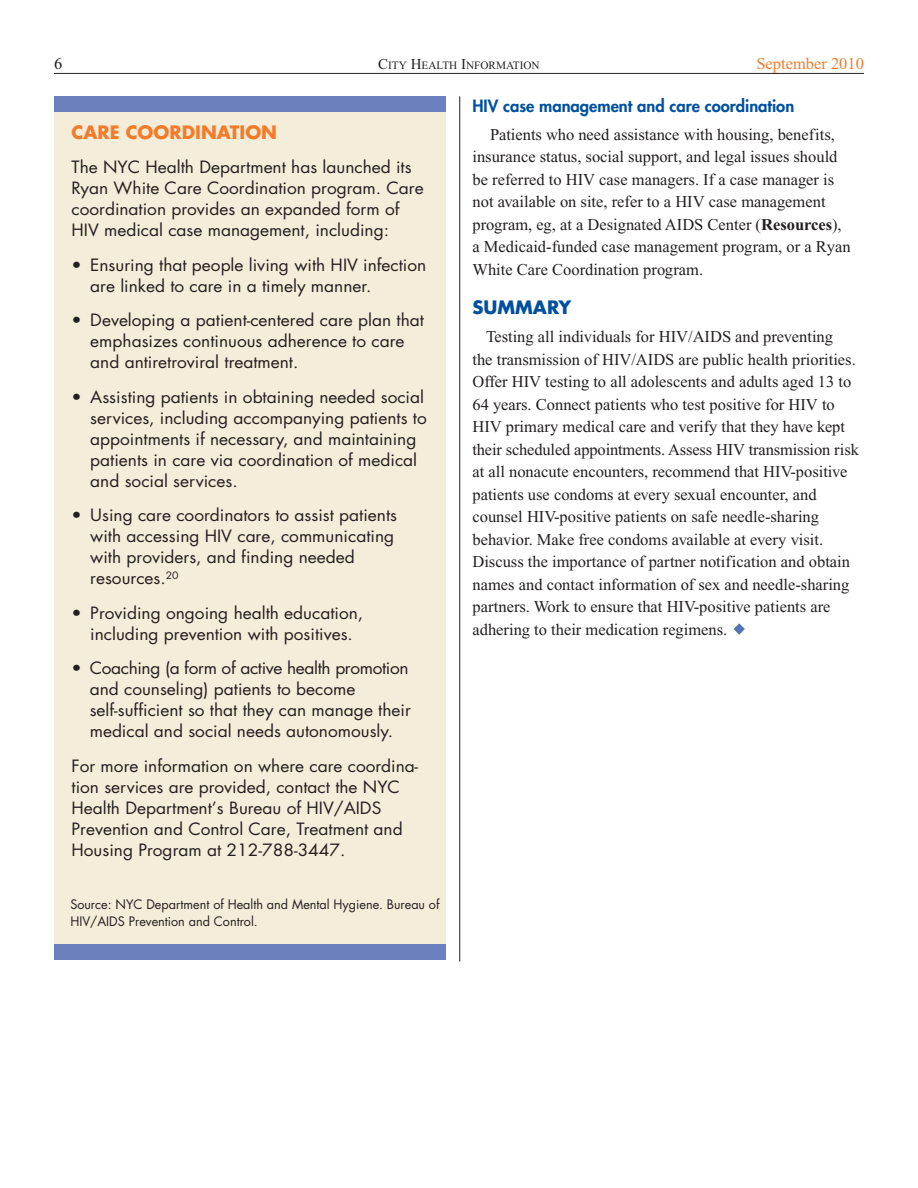
<style>
.page{position:relative;width:918px;height:1188px;background:#fff}
.page>*{position:absolute;margin:0;border:0;box-sizing:border-box;transform-origin:0 0}
.t1{font:700 18px "Futura";color:#f47b2a}
.t2{font:700 18px "Futura";color:#01509f}
.t3{font:16.5px/21px "Futura";color:#231f20;scale:1.05 1}
.t4{font:16.5px/22.5px "Times New Roman";color:#231f20}
.t5{font:800 16.5px "Futura";color:#01509f}
.t6{font:16.5px "Times New Roman";color:#f47b2a}
.t7{font:12.75px/16.8px "Futura";color:#231f20}
.t8{font:11.25px "Times New Roman";color:#231f20}
.s1{font-size:15px}
.s2{font-weight:700}
</style>
<div class="page">
<svg style="left:734px;top:623px;width:11px;height:12px"></svg>
<hr style="left:459px;top:96px;width:1px;height:866px;background:#231f20">
<div style="left:54px;top:96px;width:392px;height:864px;background:#6b80bc"></div>
<div style="left:54px;top:112px;width:392px;height:831px;background:#f4edd9"></div>
<hr style="left:54px;top:73px;width:810px;height:1px;background:#231f20">
<p class="t4" style="left:54px;top:53px;width:10px">6</p>
<p class="t8" style="left:378px;top:61px;width:163px"><span class="s1">C</span>ITY <span class="s1">H</span>EALTH <span class="s1">I</span>NFORMATION</p>
<p class="t6" style="left:756px;top:57px;width:109px">September 2010</p>
<p class="t1" style="left:72px;top:124px;width:207px">CARE COORDINATION</p>
<p class="t3" style="left:72px;top:158px;width:337px">The NYC Health Department has launched its Ryan White Care Coordination program. Care coordination provides an expanded form of HIV medical case management, including:</p>
<p class="t3" style="left:90px;top:256px;width:322px;text-indent:-19px">• Ensuring that people living with HIV infection are linked to care in a timely manner.</p>
<p class="t3" style="left:90px;top:311px;width:319px;text-indent:-19px">• Developing a patient-centered care plan that emphasizes continuous adherence to care and antiretroviral treatment.</p>
<p class="t3" style="left:90px;top:388px;width:322px;text-indent:-19px">• Assisting patients in obtaining needed social services, including accompanying patients to appointments if necessary, and maintaining patients in care via coordination of medical and social services.</p>
<p class="t3" style="left:90px;top:506px;width:294px;text-indent:-19px">• Using care coordinators to assist patients with accessing HIV care, communicating with providers, and finding needed resources.<sup>20</sup></p>
<p class="t3" style="left:72px;top:604px;width:279px;text-align:center">• Providing ongoing health education, including prevention with positives.</p>
<p class="t3" style="left:90px;top:659px;width:307px;text-indent:-18px">• Coaching (a form of active health promotion and counseling) patients to become self-sufficient so that they can manage their medical and social needs autonomously.</p>
<p class="t3" style="left:72px;top:757px;width:332px">For more information on where care coordina&shy;tion services are provided, contact the NYC Health Department’s Bureau of HIV/AIDS Prevention and Control Care, Treatment and Housing Program at 212-788-3447.</p>
<p class="t7" style="left:70px;top:897px;width:371px">Source: NYC Department of Health and Mental Hygiene. Bureau of<br>HIV/AIDS Prevention and Control.</p>
<p class="t5" style="left:472px;top:98px;width:323px">HIV case management and care coordination</p>
<p class="t4" style="left:473px;top:124px;width:380px;text-indent:18px">Patients who need assistance with housing, benefits, insurance status, social support, and legal issues should be referred to HIV case managers. If a case manager is not available on site, refer to a HIV case management program, eg, at a Designated AIDS Center (<span class="s2">Resources</span>), a Medicaid-funded case management program, or a Ryan White Care Coordination program.</p>
<p class="t2" style="left:472px;top:299px;width:100px">SUMMARY</p>
<p class="t4" style="left:473px;top:327px;width:388px;text-indent:13px">Testing all individuals for HIV/AIDS and preventing<br>the transmission of HIV/AIDS are public health priorities.<br>Offer HIV testing to all adolescents and adults aged 13 to 64 years. Connect patients who test positive for HIV to HIV primary medical care and verify that they have kept their scheduled appointments. Assess HIV transmission risk at all nonacute encounters, recommend that HIV-positive patients use condoms at every sexual encounter, and counsel HIV-positive patients on safe needle-sharing behavior. Make free condoms available at every visit.<br>Discuss the importance of partner notification and obtain names and contact information of sex and needle-sharing partners. Work to ensure that HIV-positive patients are adhering to their medication regimens.</p>
</div>
